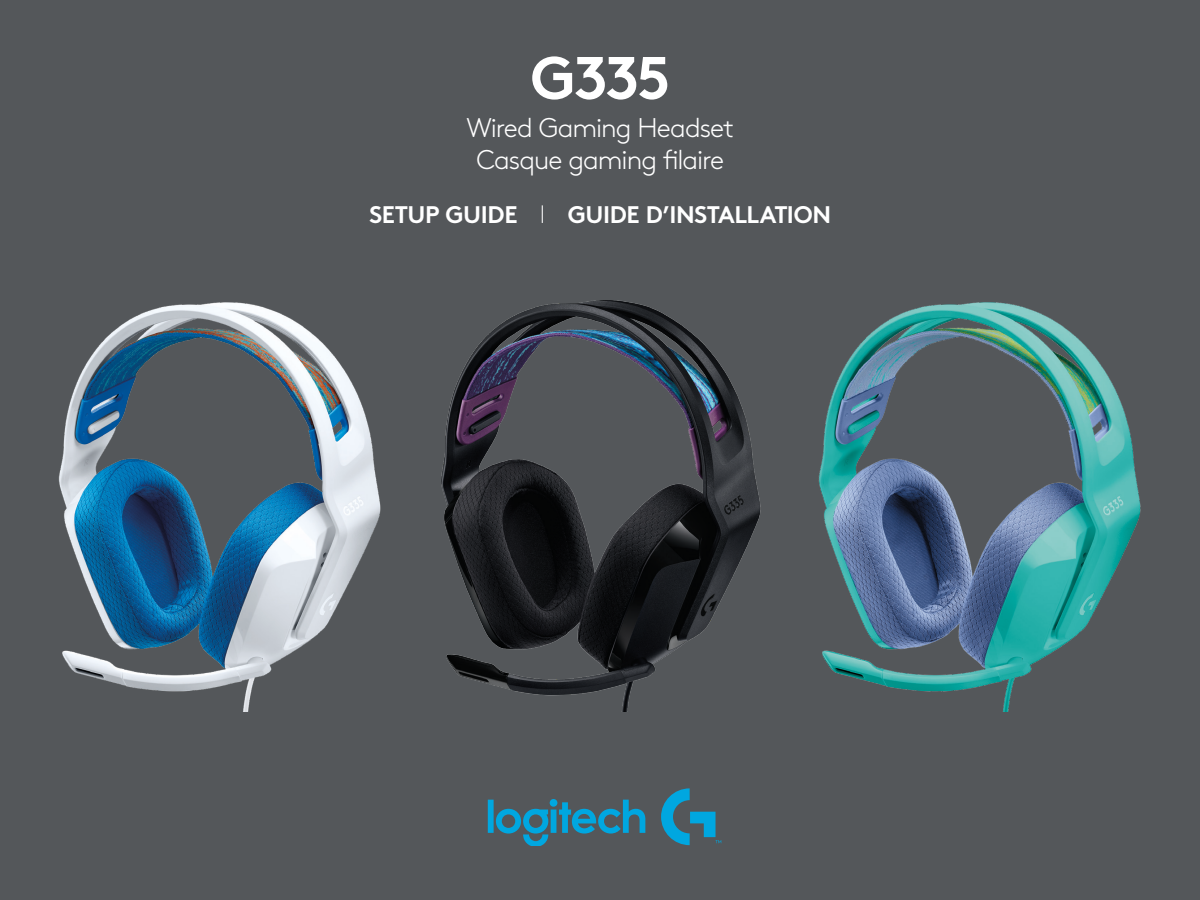
<style>
.page{position:relative;width:1200px;height:900px;background:#54575a}
.page>*{position:absolute;margin:0;border:0;box-sizing:border-box;transform-origin:0 0}
.B_head{font:60px "Brown Pro Bold Alt";color:#fff}
.A_head{font:300 27px "Brown Pro";letter-spacing:-.035em;color:#fff}
.C_head{font:24px "Brown Pro Bold Alt";letter-spacing:-.015em;color:#fff}
.s1{font-family:"Brown Pro";font-weight:300;font-size:19.5px}
</style>
<div class="page">
<svg style="left:488px;top:788px;width:233px;height:58px"></svg>
<img style="left:441px;top:300px;width:320px;height:411px">
<img style="left:818px;top:302px;width:323px;height:409px">
<img style="left:58px;top:302px;width:323px;height:409px">
<p class="B_head" style="left:530px;top:29px;width:142px">G335</p>
<p class="A_head" style="left:466px;top:108px;width:269px">Wired Gaming Headset</p>
<p class="A_head" style="left:476px;top:139px;width:249px">Casque gaming filaire</p>
<p class="C_head" style="left:369px;top:195px;width:463px">SETUP GUIDE <span class="s1">|</span> GUIDE D’INSTALLATION</p>
</div>
